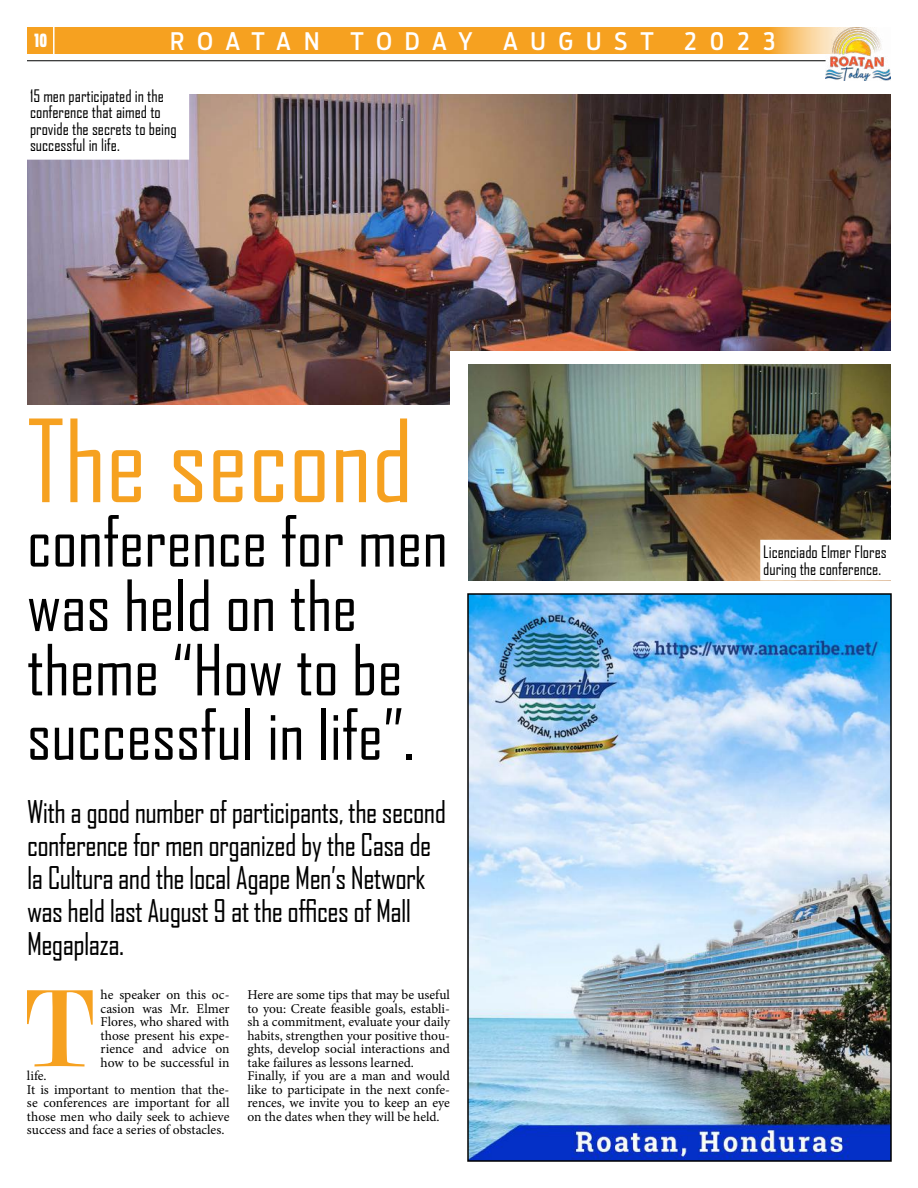
<style>
.page{position:relative;width:918px;height:1188px;background:#fff}
.page>*{position:absolute;margin:0;border:0;box-sizing:border-box;transform-origin:0 0}
.t1{font:113.7px "Modern 20 BT Roman B";color:#f6a120}
.t2{font:109.5px "Agency FB";color:#f6a120}
.t3{font:67.5px/64.3px "Agency FB";color:#000}
.t4{font:30px/33px "Agency FB";letter-spacing:-.02em;color:#000}
.t5{font:500 condensed 24px "Ford Antenna";letter-spacing:.54em;color:#fff}
.t6{font:18px "Ford Antenna Black Cmp";color:#fff}
.t7{font:16.5px/16.5px "Agency FB";color:#000}
.t8{font:13.5px/13.5px "Minion Pro";color:#000}
</style>
<div class="page">
<div style="left:27px;top:27px;width:864px;height:27px;background:#f6a120"></div>
<hr style="left:53px;top:27px;width:2px;height:27px;background:#fff">
<hr style="left:27px;top:60px;width:799px;height:1px;background:#010202">
<img style="left:826px;top:27px;width:65px;height:54px">
<img style="left:470px;top:596px;width:419px;height:563px">
<div style="left:467px;top:593px;width:425px;height:569px;border:2px solid #000"></div>
<img style="left:27px;top:94px;width:864px;height:311px">
<div style="left:450px;top:351px;width:441px;height:183px;background:#fff"></div>
<img style="left:468px;top:364px;width:423px;height:216px">
<div style="left:28px;top:82px;width:160px;height:76px;background:#fff"></div>
<div style="left:762px;top:541px;width:128px;height:38px;background:#fff"></div>
<h3 class="t6" style="left:34px;top:25px;width:14px">10</h3>
<h3 class="t5" style="left:170px;top:20px;width:151px">ROATAN</h3>
<h3 class="t5" style="left:350px;top:20px;width:124px">TODAY</h3>
<h3 class="t5" style="left:503px;top:20px;width:152px">AUGUST</h3>
<h3 class="t5" style="left:684px;top:20px;width:92px">2023</h3>
<p class="t7" style="left:30px;top:87px;width:148px">15 men participated in the conference that aimed to provide the secrets to being successful in life.</p>
<h2 class="t2" style="left:27px;top:394px;width:387px">The second</h2>
<h3 class="t3" style="left:27px;top:508px;width:422px">conference for men was held on the theme “How to be successful in life”.</h3>
<h3 class="t4" style="left:27px;top:795px;width:421px">With a good number of participants, the second conference for men organized by the Casa de la Cultura and the local Agape Men’s Network was held last August 9 at the offices of Mall Megaplaza.</h3>
<h1 class="t1" style="left:20px;top:959px;width:82px">T</h1>
<p class="t8" style="left:101px;top:988px;width:130px;text-align:justify">he speaker on this oc&shy;casion was Mr. Elmer Flores, who shared with those present his expe&shy;rience and advice on how to be successful in</p>
<p class="t8" style="left:27px;top:1069px;width:204px">life.<br>It is important to mention that the&shy;se conferences are important for all those men who daily seek to achieve success and face a series of obstacles.</p>
<p class="t8" style="left:247px;top:988px;width:204px">Here are some tips that may be useful to you: Create feasible goals, establi&shy;sh a commitment, evaluate your daily habits, strengthen your positive thou&shy;ghts, develop social interactions and take failures as lessons learned.<br>Finally, if you are a man and would like to participate in the next confe&shy;rences, we invite you to keep an eye on the dates when they will be held.</p>
<p class="t7" style="left:763px;top:543px;width:125px">Licenciado Elmer Flores during the conference.</p>
</div>
